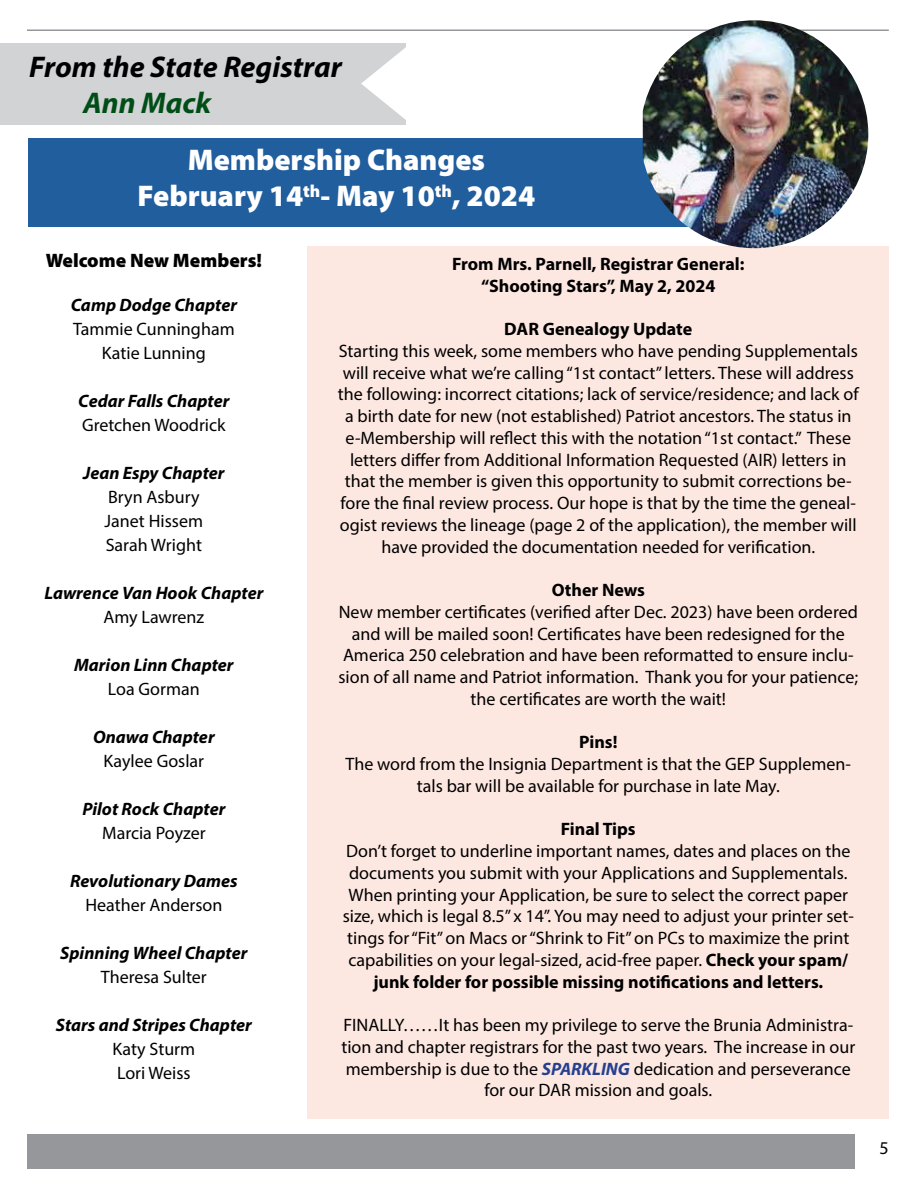
<style>
.page{position:relative;width:918px;height:1188px;background:#fff}
.page>*{position:absolute;margin:0;border:0;box-sizing:border-box;transform-origin:0 0}
.t1{font:900 30px/36px "Myriad Pro";color:#fff;text-align:center}
.t2{font:italic 700 30px "Myriad Pro";color:#000}
.t3{font:italic 700 30px "Myriad Pro";color:#004e17}
.t4{font:900 19.5px "Myriad Pro";color:#000}
.t5{font:18px/21.8px "Myriad Pro";color:#000;text-align:center}
.t6{font:italic 700 18px "Myriad Pro";color:#000}
.t7{font:700 18px/21.8px "Myriad Pro";color:#000;text-align:center}
.s1{font-weight:700}
.s2{font-weight:700;font-style:italic;color:#25408f}
</style>
<div class="page">
<div style="left:27px;top:1134px;width:827px;height:34px;background:#95979a"></div>
<hr style="left:27px;top:29px;width:862px;height:2px;background:#95979a">
<div style="left:308px;top:246px;width:581px;height:873px;background:#fde7e1"></div>
<div style="left:0;top:44px;width:406px;height:81px;background:#d1d3d4"></div>
<svg style="left:361px;top:43px;width:45px;height:77px"></svg>
<div style="left:28px;top:139px;width:692px;height:88px;background:#215e9e"></div>
<img style="left:643px;top:20px;width:225px;height:228px">
<h1 class="t2" style="left:29px;top:47px;width:314px">From the State Registrar</h1>
<h1 class="t3" style="left:83px;top:83px;width:130px">Ann Mack</h1>
<h1 class="t1" style="left:138px;top:141px;width:399px">Membership Changes<br>February 14<sup>th</sup>- May 10<sup>th</sup>, 2024</h1>
<p class="t4" style="left:46px;top:247px;width:218px">Welcome New Members!</p>
<p class="t6" style="left:71px;top:293px;width:168px">Camp Dodge Chapter</p>
<p class="t5" style="left:73px;top:317px;width:163px;line-height:24px">Tammie Cunningham<br>Katie Lunning</p>
<p class="t6" style="left:78px;top:389px;width:153px">Cedar Falls Chapter</p>
<p class="t5" style="left:82px;top:414px;width:145px">Gretchen Woodrick</p>
<p class="t6" style="left:83px;top:461px;width:143px">Jean Espy Chapter</p>
<p class="t5" style="left:105px;top:485px;width:100px;line-height:24px;text-align:left">Bryn Asbury<br>Janet Hissem<br>Sarah Wright</p>
<p class="t6" style="left:44px;top:581px;width:221px">Lawrence Van Hook Chapter</p>
<p class="t5" style="left:104px;top:606px;width:102px">Amy Lawrenz</p>
<p class="t6" style="left:74px;top:653px;width:161px">Marion Linn Chapter</p>
<p class="t5" style="left:108px;top:678px;width:93px">Loa Gorman</p>
<p class="t6" style="left:93px;top:725px;width:123px">Onawa Chapter</p>
<p class="t5" style="left:104px;top:750px;width:102px">Kaylee Goslar</p>
<p class="t6" style="left:82px;top:797px;width:144px">Pilot Rock Chapter</p>
<p class="t5" style="left:102px;top:822px;width:105px">Marcia Poyzer</p>
<p class="t6" style="left:70px;top:869px;width:169px">Revolutionary Dames</p>
<p class="t5" style="left:85px;top:894px;width:139px">Heather Anderson</p>
<p class="t6" style="left:60px;top:941px;width:189px">Spinning Wheel Chapter</p>
<p class="t5" style="left:101px;top:966px;width:107px">Theresa Sulter</p>
<p class="t6" style="left:56px;top:1013px;width:198px">Stars and Stripes Chapter</p>
<p class="t5" style="left:113px;top:1037px;width:84px;line-height:24px;text-align:left">Katy Sturm<br>Lori Weiss</p>
<p class="t7" style="left:452px;top:252px;width:294px">From Mrs. Parnell, Registrar General: “Shooting Stars”, May 2, 2024</p>
<p class="t7" style="left:504px;top:318px;width:189px">DAR Genealogy Update</p>
<p class="t5" style="left:338px;top:340px;width:522px">Starting this week, some members who have pending Supplementals will receive what we’re calling “1st contact” letters. These will address the following: incorrect citations; lack of service/residence; and lack of a birth date for new (not established) Patriot ancestors. The status in e-Membership will reflect this with the notation “1st contact.” These letters differ from Additional Information Requested (AIR) letters in that the member is given this opportunity to submit corrections be&shy;fore the final review process. Our hope is that by the time the geneal&shy;ogist reviews the lineage (page 2 of the application), the member will have provided the documentation needed for verification.</p>
<p class="t7" style="left:552px;top:579px;width:95px">Other News</p>
<p class="t5" style="left:338px;top:601px;width:521px">New member certificates (verified after Dec. 2023) have been ordered and will be mailed soon! Certificates have been redesigned for the America 250 celebration and have been reformatted to ensure inclu&shy;sion of all name and Patriot information. Thank you for your patience; the certificates are worth the wait!</p>
<p class="t7" style="left:579px;top:731px;width:40px">Pins!</p>
<p class="t5" style="left:346px;top:753px;width:507px">The word from the Insignia Department is that the GEP Supplemen&shy;tals bar will be available for purchase in late May.</p>
<p class="t7" style="left:561px;top:818px;width:76px">Final Tips</p>
<p class="t5" style="left:343px;top:840px;width:513px">Don’t forget to underline important names, dates and places on the documents you submit with your Applications and Supplementals.<br>When printing your Application, be sure to select the correct paper size, which is legal 8.5” x 14”. You may need to adjust your printer set&shy;tings for “Fit” on Macs or “Shrink to Fit” on PCs to maximize the print capabilities on your legal-sized, acid-free paper. <span class="s1">Check your spam/ junk folder for possible missing notifications and letters.</span></p>
<p class="t5" style="left:341px;top:1014px;width:515px">FINALLY……It has been my privilege to serve the Brunia Administra&shy;tion and chapter registrars for the past two years. The increase in our membership is due to the <span class="s2">SPARKLING</span> dedication and perseverance for our DAR mission and goals.</p>
<p class="t5" style="left:880px;top:1136px;width:11px">5</p>
</div>
